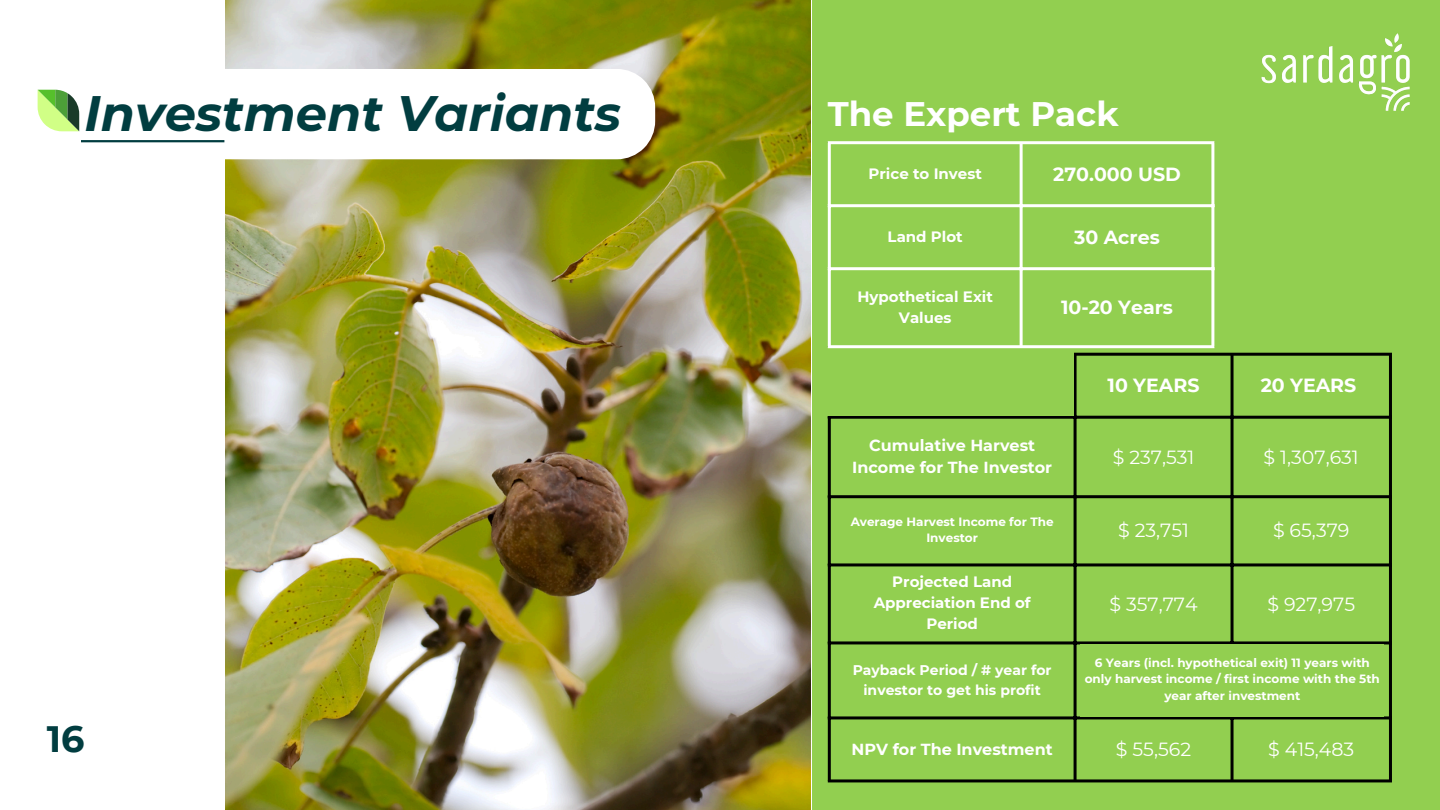
<style>
.page{position:relative;width:1440px;height:810px;background:#fff}
.page>*{position:absolute;margin:0;border:0;box-sizing:border-box;transform-origin:0 0}
.t1{font:italic 700 49.7px "Montserrat";color:#013d40}
.t2{font:700 36.7px "Montserrat";color:#013d40}
.t3{font:700 34px "Montserrat";color:#fff}
.t4{font:19px "Montserrat";color:#fff}
.t5{font:700 19px "Montserrat";color:#fff}
.t6{font:700 16px/21.8px "Montserrat";color:#fff;text-align:center}
.t7{font:700 15px/21px "Montserrat";color:#fff;text-align:center}
.t8{font:700 14px/19.5px "Montserrat";color:#fff;text-align:center}
.t9{font:700 12px/16.5px "Montserrat";color:#fff;text-align:center}
</style>
<div class="page">
<img style="left:226px;top:0;width:585px;height:810px">
<div style="left:812px;top:0;width:628px;height:810px;background:#92cf50"></div>
<svg style="left:37px;top:69px;width:618px;height:90px"></svg>
<hr style="left:81px;top:140px;width:143px;height:2px;background:#013d40">
<svg style="left:38px;top:90px;width:41px;height:41px;background:#96c672"></svg>
<hr style="left:828px;top:144px;width:3px;height:201px;background:#fff">
<hr style="left:1020px;top:144px;width:3px;height:201px;background:#fff">
<hr style="left:1211px;top:144px;width:3px;height:201px;background:#fff">
<hr style="left:828px;top:141px;width:386px;height:3px;background:#fff">
<hr style="left:828px;top:204px;width:386px;height:3px;background:#fff">
<hr style="left:828px;top:267px;width:386px;height:3px;background:#fff">
<hr style="left:828px;top:345px;width:386px;height:3px;background:#fff">
<hr style="left:828px;top:356px;width:3px;height:423px;background:#000">
<hr style="left:1074px;top:356px;width:3px;height:423px;background:#000">
<hr style="left:1231px;top:356px;width:3px;height:423px;background:#000">
<hr style="left:1389px;top:356px;width:3px;height:423px;background:#000">
<hr style="left:828px;top:353px;width:564px;height:3px;background:#000">
<hr style="left:828px;top:416px;width:564px;height:3px;background:#000">
<hr style="left:828px;top:495px;width:564px;height:3px;background:#000">
<hr style="left:828px;top:563px;width:564px;height:3px;background:#000">
<hr style="left:828px;top:641px;width:564px;height:3px;background:#000">
<hr style="left:828px;top:716px;width:564px;height:3px;background:#000">
<hr style="left:828px;top:779px;width:564px;height:3px;background:#000">
<div style="left:818px;top:350px;width:256px;height:66px;background:#92cf50"></div>
<div style="left:1081px;top:644px;width:303px;height:73px;background:#92cf50"></div>
<img style="left:1261px;top:33px;width:149px;height:78px">
<p class="t1" style="left:84px;top:83px;width:538px">Investment Variants</p>
<p class="t3" style="left:828px;top:93px;width:292px">The Expert Pack</p>
<p class="t7" style="left:869px;top:163px;width:115px">Price to Invest</p>
<h1 class="t5" style="left:1053px;top:163px;width:129px">270.000 USD</h1>
<p class="t7" style="left:888px;top:226px;width:77px">Land Plot</p>
<h2 class="t5" style="left:1074px;top:226px;width:87px">30 Acres</h2>
<p class="t7" style="left:857px;top:286px;width:137px">Hypothetical Exit<br>Values</p>
<p class="t5" style="left:1061px;top:296px;width:113px">10-20 Years</p>
<p class="t5" style="left:1108px;top:374px;width:93px">10 YEARS</p>
<p class="t5" style="left:1261px;top:374px;width:97px">20 YEARS</p>
<p class="t6" style="left:852px;top:434px;width:202px">Cumulative Harvest<br>Income for The Investor</p>
<p class="t4" style="left:1113px;top:445px;width:83px">$ 237,531</p>
<p class="t4" style="left:1264px;top:445px;width:97px">$ 1,307,631</p>
<p class="t9" style="left:851px;top:513px;width:204px">Average Harvest Income for The<br>Investor</p>
<p class="t4" style="left:1118px;top:519px;width:72px">$ 23,751</p>
<p class="t4" style="left:1273px;top:519px;width:78px">$ 65,379</p>
<p class="t7" style="left:874px;top:572px;width:158px">Projected Land<br>Appreciation End of<br>Period</p>
<p class="t4" style="left:1109px;top:592px;width:90px">$ 357,774</p>
<p class="t4" style="left:1267px;top:592px;width:89px">$ 927,975</p>
<p class="t2" style="left:47px;top:716px;width:39px">16</p>
<p class="t8" style="left:853px;top:660px;width:201px">Payback Period / # year for investor to get his profit</p>
<p class="t9" style="left:1085px;top:654px;width:297px">6 Years (incl. hypothetical exit) 11 years with only harvest income / first income with the 5th year after investment</p>
<p class="t6" style="left:852px;top:738px;width:203px">NPV for The Investment</p>
<p class="t4" style="left:1116px;top:738px;width:77px">$ 55,562</p>
<p class="t4" style="left:1268px;top:738px;width:88px">$ 415,483</p>
</div>
